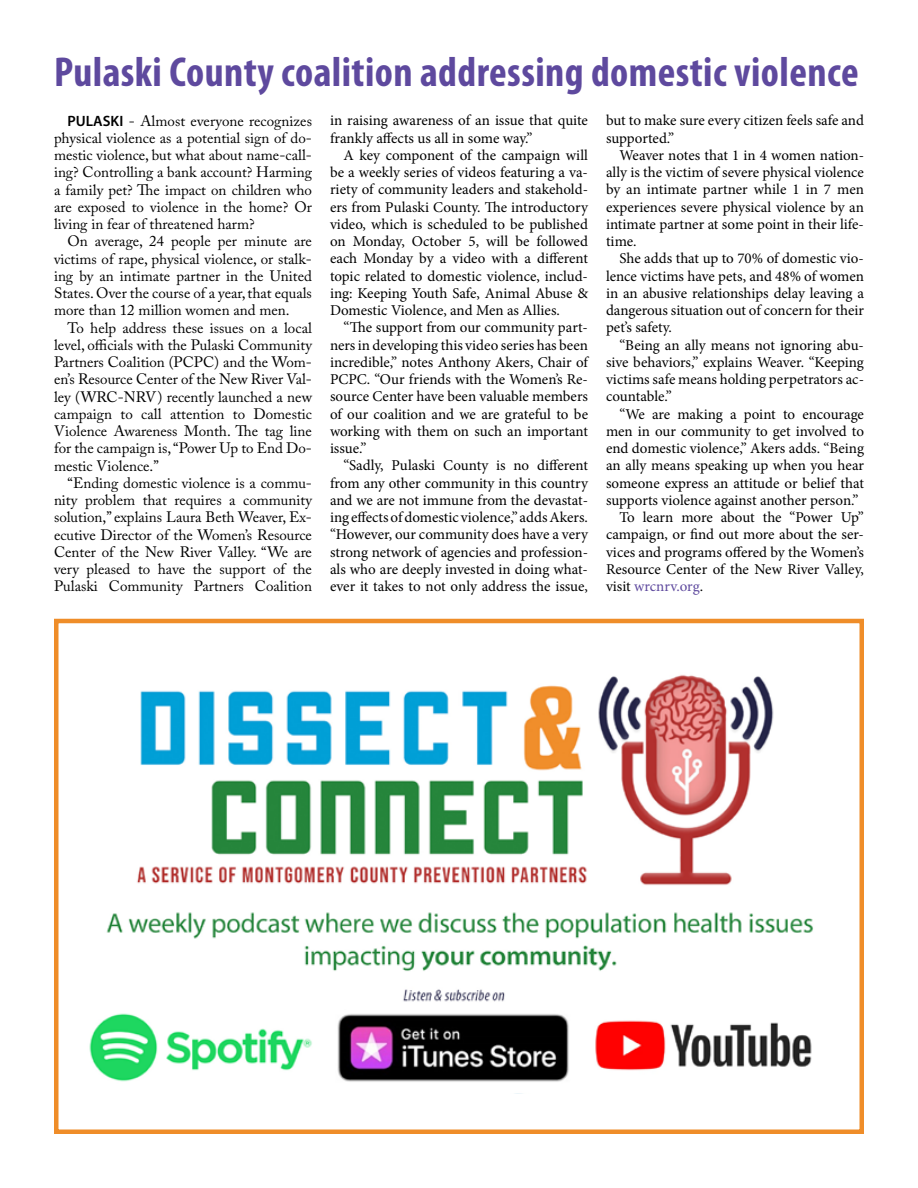
<style>
.page{position:relative;width:918px;height:1188px;background:#fff}
.page>*{position:absolute;margin:0;border:0;box-sizing:border-box;transform-origin:0 0}
.t1{font:700 condensed 42px "Myriad Pro";letter-spacing:.01em;color:#5e499e}
.t2{font:15px/17.2px "Minion Pro";letter-spacing:-.005em;color:#000;text-align:justify}
.t3{font:15px/17.2px "Adobe Caslon Pro";color:#000;text-align:justify}
.t4{font:15px "Minion Pro";color:#5e499e}
.s1{font-family:"Myriad Pro";font-weight:600}
.s2{color:#000}
</style>
<div class="page">
<img style="left:89px;top:675px;width:724px;height:419px">
<div style="left:54px;top:619px;width:810px;height:515px;border:4px solid #ef8d29"></div>
<h1 class="t1" style="left:54px;top:45px;width:806px">Pulaski County coalition addressing domestic violence</h1>
<p class="t3" style="left:54px;top:112px;width:260px;text-indent:14px"><span class="s1">PULASKI</span> - Almost everyone recognizes physical violence as a potential sign of do&shy;mestic violence, but what about name-call&shy;ing? Controlling a bank account? Harming a family pet? The impact on children who are exposed to violence in the home? Or living in fear of threatened harm?</p>
<p class="t3" style="left:54px;top:233px;width:259px;text-indent:14px">On average, 24 people per minute are victims of rape, physical violence, or stalk&shy;ing by an intimate partner in the United States. Over the course of a year, that equals more than 12 million women and men.</p>
<p class="t3" style="left:54px;top:319px;width:260px;text-indent:14px">To help address these issues on a local level, officials with the Pulaski Community Partners Coalition (PCPC) and the Wom&shy;en’s Resource Center of the New River Val&shy;ley (WRC-NRV) recently launched a new campaign to call attention to Domestic Violence Awareness Month. The tag line for the campaign is, “Power Up to End Do&shy;mestic Violence.”</p>
<p class="t3" style="left:54px;top:474px;width:260px;text-indent:14px">“Ending domestic violence is a commu&shy;nity problem that requires a community solution,” explains Laura Beth Weaver, Ex&shy;ecutive Director of the Women’s Resource Center of the New River Valley. “We are very pleased to have the support of the Pulaski Community Partners Coalition</p>
<p class="t2" style="left:606px;top:112px;width:260px">but to make sure every citizen feels safe and supported.”</p>
<p class="t2" style="left:606px;top:147px;width:260px;text-indent:14px">Weaver notes that 1 in 4 women nation&shy;ally is the victim of severe physical violence by an intimate partner while 1 in 7 men experiences severe physical violence by an intimate partner at some point in their life&shy;time.</p>
<p class="t2" style="left:606px;top:250px;width:260px;text-indent:14px">She adds that up to 70% of domestic vio&shy;lence victims have pets, and 48% of women in an abusive relationships delay leaving a dangerous situation out of concern for their pet’s safety.</p>
<p class="t2" style="left:606px;top:336px;width:260px;text-indent:14px">“Being an ally means not ignoring abu&shy;sive behaviors,” explains Weaver. “Keeping victims safe means holding perpetrators ac&shy;countable.”</p>
<p class="t2" style="left:620px;top:405px;width:246px">“We are making a point to encourage</p>
<p class="t2" style="left:606px;top:423px;width:259px">men in our community to get involved to</p>
<p class="t2" style="left:606px;top:440px;width:260px">end domestic violence,” Akers adds. “Being</p>
<p class="t2" style="left:606px;top:457px;width:260px">an ally means speaking up when you hear</p>
<p class="t2" style="left:606px;top:474px;width:259px">someone express an attitude or belief that</p>
<p class="t2" style="left:606px;top:492px;width:254px">supports violence against another person.”</p>
<p class="t2" style="left:620px;top:509px;width:246px">To learn more about the “Power Up”</p>
<p class="t2" style="left:606px;top:526px;width:260px">campaign, or find out more about the ser-</p>
<p class="t2" style="left:606px;top:543px;width:260px">vices and programs offered by the Women’s</p>
<p class="t2" style="left:606px;top:561px;width:259px">Resource Center of the New River Valley,</p>
<p class="t4" style="left:606px;top:576px;width:99px"><span class="s2">visit</span> wrcnrv.org<span class="s2">.</span></p>
<p class="t2" style="left:330px;top:112px;width:259px">in raising awareness of an issue that quite frankly affects us all in some way.”</p>
<p class="t2" style="left:330px;top:147px;width:260px;text-indent:14px">A key component of the campaign will be a weekly series of videos featuring a va&shy;riety of community leaders and stakehold&shy;ers from Pulaski County. The introductory video, which is scheduled to be published on Monday, October 5, will be followed each Monday by a video with a different topic related to domestic violence, includ&shy;ing: Keeping Youth Safe, Animal Abuse &amp; Domestic Violence, and Men as Allies.</p>
<p class="t2" style="left:330px;top:319px;width:260px;text-indent:14px">“The support from our community part&shy;ners in developing this video series has been incredible,” notes Anthony Akers, Chair of PCPC. “Our friends with the Women’s Re&shy;source Center have been valuable members of our coalition and we are grateful to be working with them on such an important issue.”</p>
<p class="t2" style="left:330px;top:457px;width:260px;text-indent:14px">“Sadly, Pulaski County is no different from any other community in this country and we are not immune from the devastat&shy;ing effects of domestic violence,” adds Akers. “However, our community does have a very strong network of agencies and profession&shy;als who are deeply invested in doing what&shy;ever it takes to not only address the issue,</p>
</div>
